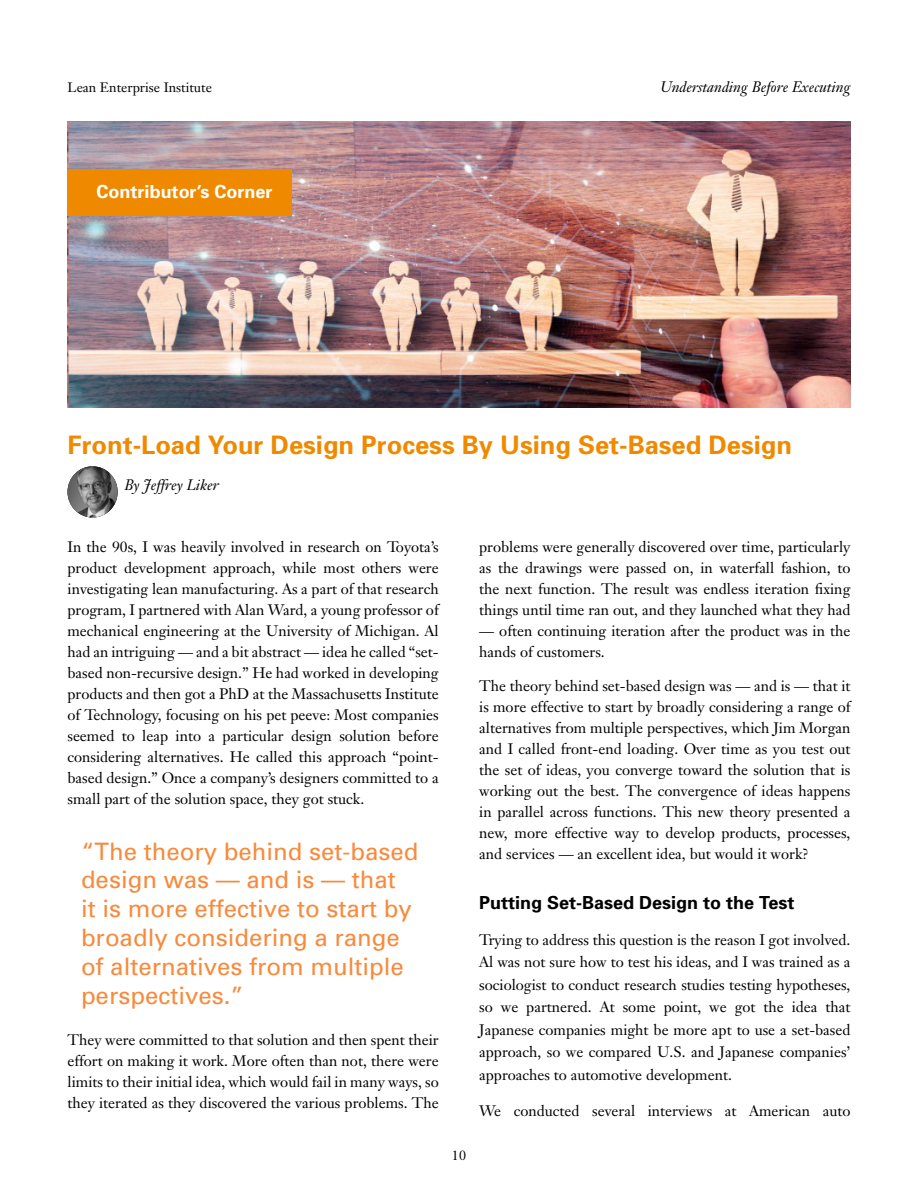
<style>
.page{position:relative;width:918px;height:1188px;background:#fff}
.page>*{position:absolute;margin:0;border:0;box-sizing:border-box;transform-origin:0 0}
.t1{font:700 25.5px "Univers";color:#ef8a00}
.t2{font:24px/28.8px "Univers";color:#f78a3c}
.t3{font:700 18px "Univers";color:#000}
.t4{font:700 18px "Univers";color:#fff}
.t5{font:15px/21px "Janson Text";color:#000;text-align:justify}
.t6{font:italic 15px "Janson Text";color:#000}
.t7{font:13.5px "Janson Text";color:#000}
</style>
<div class="page">
<img style="left:68px;top:122px;width:782px;height:286px">
<img style="left:68px;top:466px;width:50px;height:52px">
<div style="left:68px;top:170px;width:224px;height:46px;background:#ef8a00"></div>
<p class="t7" style="left:68px;top:79px;width:146px">Lean Enterprise Institute</p>
<p class="t6" style="left:660px;top:78px;width:192px">Understanding Before Executing</p>
<p class="t4" style="left:97px;top:181px;width:177px">Contributor’s Corner</p>
<h1 class="t1" style="left:68px;top:430px;width:726px">Front-Load Your Design Process By Using Set-Based Design</h1>
<p class="t6" style="left:124px;top:476px;width:96px">By Jeffrey Liker</p>
<p class="t5" style="left:68px;top:536px;width:373px">In the 90s, I was heavily involved in research on Toyota’s product development approach, while most others were investigating lean manufacturing. As a part of that research program, I partnered with Alan Ward, a young professor of mechanical engineering at the University of Michigan. Al had an intriguing — and a bit abstract — idea he called “set&shy;based non-recursive design.” He had worked in developing products and then got a PhD at the Massachusetts Institute of Technology, focusing on his pet peeve: Most companies seemed to leap into a particular design solution before considering alternatives. He called this approach “point&shy;based design.” Once a company’s designers committed to a small part of the solution space, they got stuck.</p>
<h2 class="t2" style="left:81px;top:837px;width:339px">“The theory behind set-based design was — and is — that<br>it is more effective to start by broadly considering a range of alternatives from multiple perspectives.”</h2>
<p class="t5" style="left:68px;top:1029px;width:373px">They were committed to that solution and then spent their effort on making it work. More often than not, there were limits to their initial idea, which would fail in many ways, so they iterated as they discovered the various problems. The</p>
<p class="t5" style="left:479px;top:536px;width:373px">problems were generally discovered over time, particularly as the drawings were passed on, in waterfall fashion, to the next function. The result was endless iteration fixing things until time ran out, and they launched what they had</p>
<p class="t5" style="left:479px;top:620px;width:373px">— often continuing iteration after the product was in the hands of customers.</p>
<p class="t5" style="left:479px;top:675px;width:373px">The theory behind set-based design was — and is — that it is more effective to start by broadly considering a range of alternatives from multiple perspectives, which Jim Morgan and I called front-end loading. Over time as you test out the set of ideas, you converge toward the solution that is working out the best. The convergence of ideas happens in parallel across functions. This new theory presented a new, more effective way to develop products, processes, and services — an excellent idea, but would it work?</p>
<p class="t3" style="left:479px;top:891px;width:317px">Putting Set-Based Design to the Test</p>
<p class="t5" style="left:479px;top:928px;width:373px;line-height:22.5px">Trying to address this question is the reason I got involved.<br>Al was not sure how to test his ideas, and I was trained as a sociologist to conduct research studies testing hypotheses, so we partnered. At some point, we got the idea that Japanese companies might be more apt to use a set-based approach, so we compared U.S. and Japanese companies’ approaches to automotive development.</p>
<p class="t5" style="left:479px;top:1100px;width:373px">We conducted several interviews at American auto</p>
<p class="t7" style="left:452px;top:1146px;width:16px">10</p>
</div>
